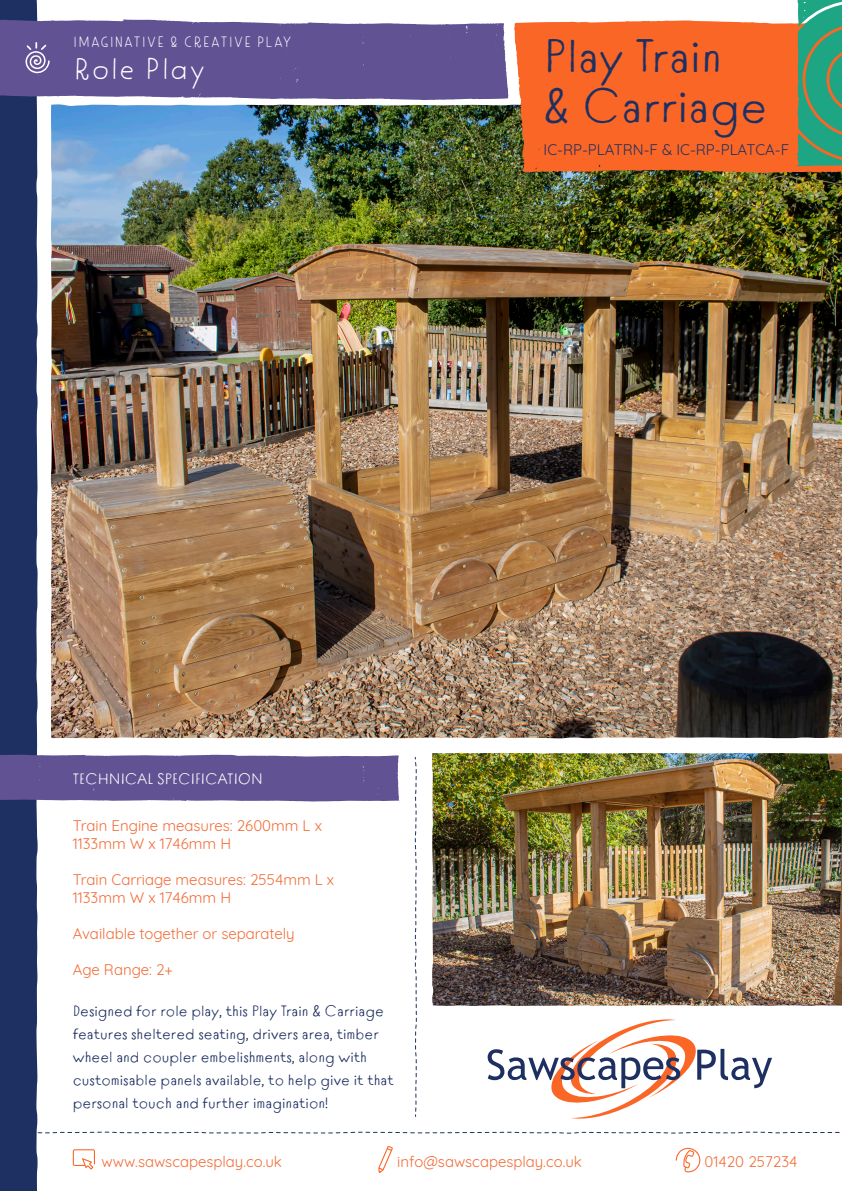
<style>
.page{position:relative;width:842px;height:1191px;background:#fff}
.page>*{position:absolute;margin:0;border:0;box-sizing:border-box;transform-origin:0 0}
.t1{font:47px "Tomarik Introvert";color:#1e3061}
.t2{font:30px "Tomarik Extrovert";color:#fff}
.t3{font:15px/23px "Tomarik Introvert";color:#1e3061}
.t4{font:15px/18px "Quicksand";color:#f26d38}
.t5{font:15px "Quicksand";color:#1e3061}
.t6{font:15px "Tomarik Extrovert";color:#fff}
.t7{font:15px "Tomarik Introvert";color:#fff}
</style>
<div class="page">
<div style="left:0;top:0;width:38px;height:1191px;background:#1e3061"></div>
<svg style="left:0;top:1131px;width:840px;height:3px"></svg>
<svg style="left:414px;top:757px;width:3px;height:360px"></svg>
<svg style="left:0;top:753px;width:399px;height:48px;background:#6a5c9a"></svg>
<svg style="left:73px;top:1149px;width:22px;height:20px"></svg>
<svg style="left:378px;top:1146px;width:15px;height:26px"></svg>
<svg style="left:676px;top:1147px;width:24px;height:25px"></svg>
<svg style="left:488px;top:1019px;width:284px;height:100px"></svg>
<svg style="left:0;top:18px;width:508px;height:82px;background:#6d5f9c"></svg>
<svg style="left:25px;top:42px;width:25px;height:31px"></svg>
<img style="left:432px;top:753px;width:410px;height:253px">
<img style="left:51px;top:105px;width:791px;height:633px">
<div style="left:514px;top:20px;width:328px;height:155px;background:#fa6626"></div>
<svg style="left:797px;top:0;width:45px;height:166px;background:#3c9f7b"></svg>
<p class="t6" style="left:73px;top:30px;width:221px">IMAGINATIVE &amp; CREATIVE PLAY</p>
<h2 class="t2" style="left:73px;top:44px;width:135px">Role Play</h2>
<p class="t1" style="left:544px;top:16px;width:180px">Play Train</p>
<p class="t1" style="left:544px;top:66px;width:226px">&amp; Carriage</p>
<p class="t5" style="left:544px;top:138px;width:247px">IC-RP-PLATRN-F &amp; IC-RP-PLATCA-F</p>
<p class="t7" style="left:73px;top:765px;width:192px">TECHNICAL SPECIFICATION</p>
<p class="t4" style="left:73px;top:814px;width:251px">Train Engine measures: 2600mm L x<br>1133mm W x 1746mm H</p>
<p class="t4" style="left:73px;top:868px;width:263px">Train Carriage measures: 2554mm L x<br>1133mm W x 1746mm H</p>
<p class="t4" style="left:73px;top:922px;width:223px">Available together or separately</p>
<p class="t4" style="left:73px;top:958px;width:102px">Age Range: 2+</p>
<p class="t3" style="left:73px;top:998px;width:323px">Designed for role play, this Play Train &amp; Carriage features sheltered seating, drivers area, timber wheel and coupler embelishments, along with customisable panels available, to help give it that personal touch and further imagination!</p>
<p class="t4" style="left:101px;top:1150px;width:182px">www.sawscapesplay.co.uk</p>
<p class="t4" style="left:397px;top:1150px;width:186px">info@sawscapesplay.co.uk</p>
<p class="t4" style="left:704px;top:1151px;width:94px">01420 257234</p>
</div>
